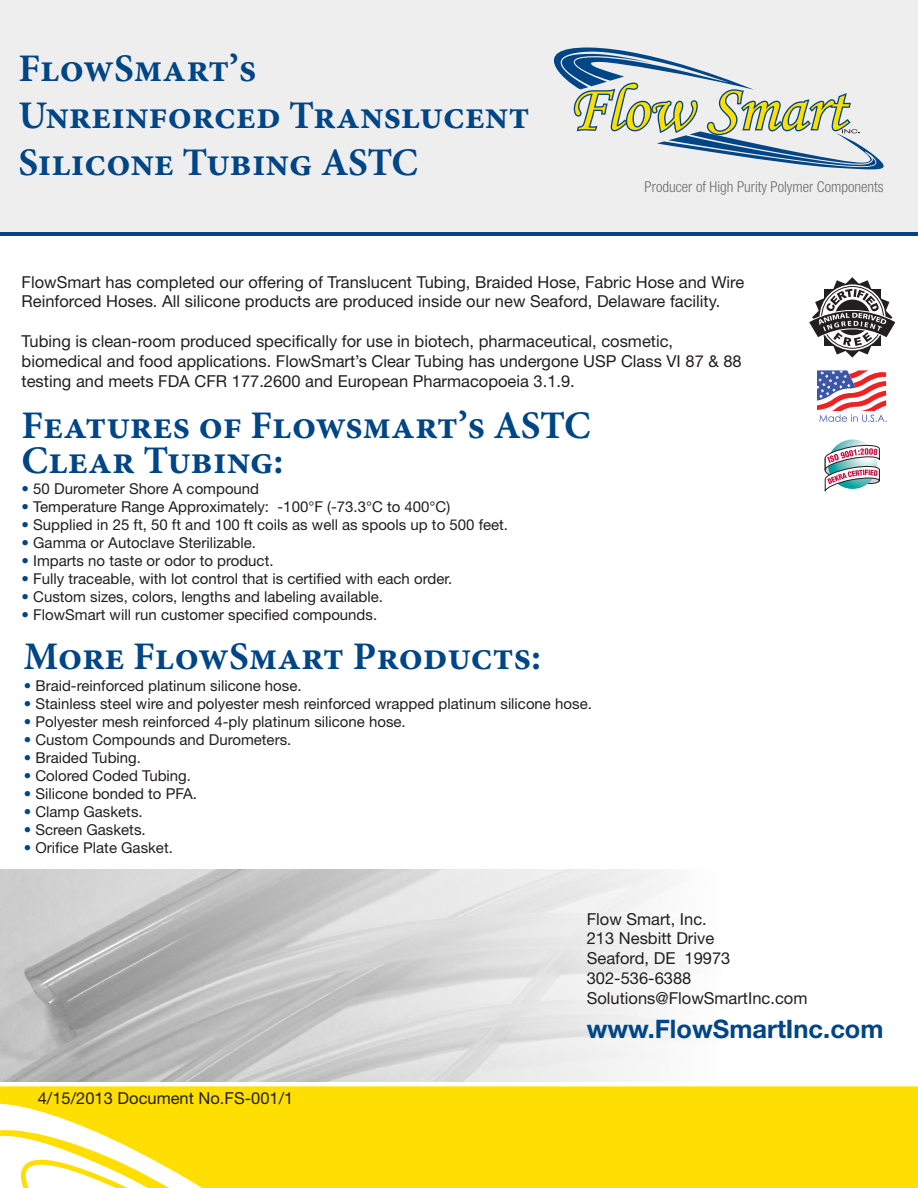
<style>
.page{position:relative;width:918px;height:1188px;background:#fff}
.page>*{position:absolute;margin:0;border:0;box-sizing:border-box;transform-origin:0 0}
.t1{font:700 39.15px/47px "Minion Pro";color:#004585}
.t2{font:700 25.5px "Helvetica Neue LT Std";color:#004585}
.t3{font:16.5px/19.8px "Helvetica Neue LT Std";color:#231f20}
.t4{font:15px "Helvetica Neue LT Std";color:#231f20}
.t5{font:300 condensed 15px "Helvetica Neue LT Std";color:#6c6d70}
.s1{color:#004585}
</style>
<div class="page">
<svg style="left:0;top:1086px;width:918px;height:102px;background:#ffe118"></svg>
<img style="left:0;top:869px;width:679px;height:213px">
<div style="left:0;top:0;width:918px;height:231px;background:#eeeeef"></div>
<svg style="left:553px;top:47px;width:331px;height:123px"></svg>
<svg style="left:809px;top:277px;width:87px;height:81px"></svg>
<svg style="left:828px;top:440px;width:49px;height:49px"></svg>
<svg style="left:824px;top:444px;width:56px;height:48px"></svg>
<svg style="left:817px;top:370px;width:70px;height:52px"></svg>
<hr style="left:0;top:232px;width:918px;height:4px;background:#004585">
<p class="t1" style="left:18px;top:45px;width:240px">FlowSmart’s</p>
<p class="t1" style="left:18px;top:92px;width:513px">Unreinforced Translucent<br>Silicone Tubing ASTC</p>
<p class="t5" style="left:645px;top:178px;width:240px">Producer of High Purity Polymer Components</p>
<p class="t3" style="left:22px;top:272px;width:724px">FlowSmart has completed our offering of Translucent Tubing, Braided Hose, Fabric Hose and Wire<br>Reinforced Hoses. All silicone products are produced inside our new Seaford, Delaware facility.</p>
<p class="t3" style="left:22px;top:331px;width:722px">Tubing is clean-room produced specifically for use in biotech, pharmaceutical, cosmetic, biomedical and food applications. FlowSmart’s Clear Tubing has undergone USP Class VI 87 &amp; 88 testing and meets FDA CFR 177.2600 and European Pharmacopoeia 3.1.9.</p>
<p class="t1" style="left:22px;top:402px;width:571px">Features of Flowsmart’s ASTC</p>
<p class="t1" style="left:22px;top:436px;width:263px">Clear Tubing:</p>
<p class="t4" style="left:22px;top:480px;width:239px"><span class="s1">•</span> 50 Durometer Shore A compound</p>
<p class="t4" style="left:22px;top:498px;width:430px"><span class="s1">•</span> Temperature Range Approximately: -100°F (-73.3°C to 400°C)</p>
<p class="t4" style="left:22px;top:516px;width:488px"><span class="s1">•</span> Supplied in 25 ft, 50 ft and 100 ft coils as well as spools up to 500 feet.</p>
<p class="t4" style="left:22px;top:534px;width:236px"><span class="s1">•</span> Gamma or Autoclave Sterilizable.</p>
<p class="t4" style="left:22px;top:552px;width:254px"><span class="s1">•</span> Imparts no taste or odor to product.</p>
<p class="t4" style="left:22px;top:570px;width:432px"><span class="s1">•</span> Fully traceable, with lot control that is certified with each order.</p>
<p class="t4" style="left:22px;top:588px;width:363px"><span class="s1">•</span> Custom sizes, colors, lengths and labeling available.</p>
<p class="t4" style="left:22px;top:606px;width:357px"><span class="s1">•</span> FlowSmart will run customer specified compounds.</p>
<p class="t1" style="left:24px;top:633px;width:519px">More FlowSmart Products:</p>
<p class="t4" style="left:24px;top:676px;width:279px"><span class="s1">•</span> Braid-reinforced platinum silicone hose.</p>
<p class="t4" style="left:24px;top:694px;width:570px"><span class="s1">•</span> Stainless steel wire and polyester mesh reinforced wrapped platinum silicone hose.</p>
<p class="t4" style="left:24px;top:712px;width:384px"><span class="s1">•</span> Polyester mesh reinforced 4-ply platinum silicone hose.</p>
<p class="t4" style="left:24px;top:730px;width:269px"><span class="s1">•</span> Custom Compounds and Durometers.</p>
<p class="t4" style="left:24px;top:748px;width:119px"><span class="s1">•</span> Braided Tubing.</p>
<p class="t4" style="left:24px;top:766px;width:169px"><span class="s1">•</span> Colored Coded Tubing.</p>
<p class="t4" style="left:24px;top:784px;width:175px"><span class="s1">•</span> Silicone bonded to PFA.</p>
<p class="t4" style="left:24px;top:802px;width:120px"><span class="s1">•</span> Clamp Gaskets.</p>
<p class="t4" style="left:24px;top:820px;width:123px"><span class="s1">•</span> Screen Gaskets.</p>
<p class="t4" style="left:24px;top:838px;width:151px"><span class="s1">•</span> Orifice Plate Gasket.</p>
<p class="t3" style="left:38px;top:1088px;width:257px">4/15/2013 Document No.FS-001/1</p>
<p class="t3" style="left:587px;top:909px;width:122px">Flow Smart, Inc.</p>
<p class="t3" style="left:587px;top:928px;width:129px">213 Nesbitt Drive</p>
<p class="t3" style="left:587px;top:948px;width:145px">Seaford, DE 19973</p>
<p class="t3" style="left:587px;top:968px;width:106px">302-536-6388</p>
<p class="t3" style="left:587px;top:988px;width:222px">Solutions@FlowSmartInc.com</p>
<p class="t2" style="left:587px;top:1014px;width:298px">www.FlowSmartInc.com</p>
</div>
